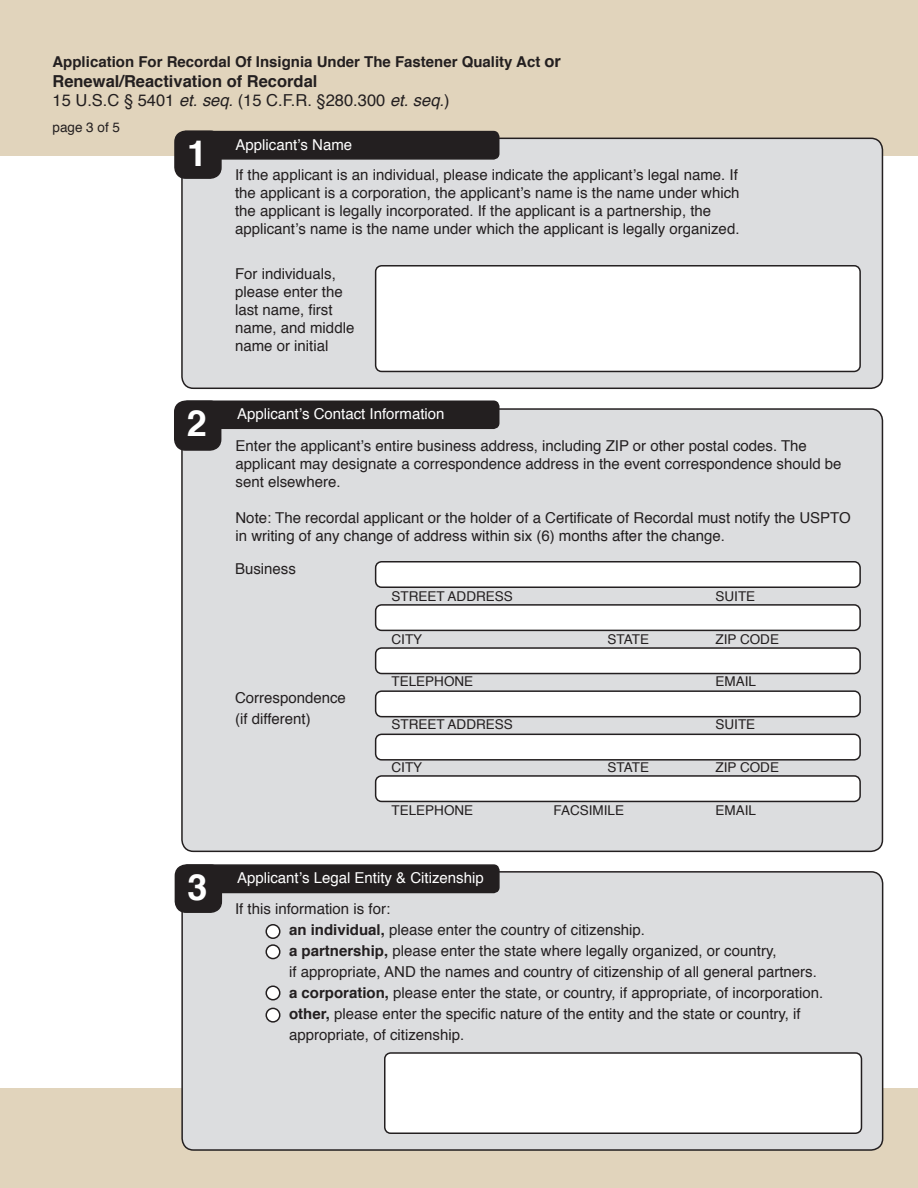
<style>
.page{position:relative;width:918px;height:1188px;background:#fff}
.page>*{position:absolute;margin:0;border:0;box-sizing:border-box;transform-origin:0 0}
.t1{font:700 36px "Helvetica";color:#fff}
.t2{font:700 16.5px/19.8px "Helvetica";color:#231f20}
.t3{font:16.5px "Helvetica Neue";color:#231f20}
.t4{font:700 16.5px "Helvetica Neue";color:#fff}
.t5{font:15px/18px "Helvetica";color:#231f20}
.t6{font:15px/30.5px "Helvetica";color:#fff}
.t7{font:700 15px "Helvetica";color:#231f20}
.t8{font:700 15px "Helvetica Neue";color:#231f20}
.t9{font:13.5px "Helvetica";color:#231f20}
.t10{font:13.5px "Helvetica Neue";color:#231f20}
.s1{font-size:16.5px}
.s2{font-weight:400}
.s3{font-weight:400;font-style:italic}
.s4{color:#231f20}
.s5{font-weight:700}
</style>
<div class="page">
<div style="left:0;top:1088px;width:918px;height:100px;background:#e1d4bc"></div>
<div style="left:182px;top:872px;width:701px;height:278px;background:#dcdddf;border-radius:12px"></div>
<div style="left:181px;top:871px;width:702px;height:280px;border:2px solid #231f20;border-radius:12px"></div>
<div style="left:182px;top:865px;width:317px;height:27px;background:#231f20;border-radius:5px"></div>
<div style="left:182px;top:864px;width:318px;height:29px;border:2px solid #231f20;border-radius:5px"></div>
<div style="left:385px;top:1053px;width:476px;height:80px;background:#fff;border-radius:6px"></div>
<div style="left:384px;top:1052px;width:478px;height:82px;border:2px solid #231f20;border-radius:6px"></div>
<div style="left:266px;top:925px;width:14px;height:13px;background:#fff;border-radius:50%"></div>
<div style="left:266px;top:924px;width:14px;height:15px;border:2px solid #231f20;border-radius:50%"></div>
<div style="left:266px;top:945px;width:14px;height:14px;background:#fff;border-radius:50%"></div>
<div style="left:266px;top:944px;width:14px;height:15px;border:2px solid #231f20;border-radius:50%"></div>
<div style="left:266px;top:986px;width:14px;height:14px;background:#fff;border-radius:50%"></div>
<div style="left:266px;top:986px;width:14px;height:14px;border:2px solid #231f20;border-radius:50%"></div>
<div style="left:266px;top:1008px;width:14px;height:14px;background:#fff;border-radius:50%"></div>
<div style="left:266px;top:1008px;width:14px;height:15px;border:2px solid #231f20;border-radius:50%"></div>
<div style="left:175px;top:865px;width:46px;height:47px;background:#231f20;border-radius:11px"></div>
<div style="left:175px;top:864px;width:47px;height:49px;border:2px solid #231f20;border-radius:11px"></div>
<div style="left:0;top:0;width:918px;height:155px;background:#e1d4bc"></div>
<div style="left:182px;top:138px;width:700px;height:250px;background:#dcdddf;border-radius:12px"></div>
<div style="left:181px;top:138px;width:702px;height:251px;border:2px solid #231f20;border-radius:12px"></div>
<div style="left:181px;top:132px;width:318px;height:27px;background:#231f20;border-radius:5px"></div>
<div style="left:180px;top:131px;width:320px;height:29px;border:2px solid #231f20;border-radius:5px"></div>
<div style="left:182px;top:409px;width:700px;height:442px;background:#dcdddf;border-radius:12px"></div>
<div style="left:182px;top:401px;width:317px;height:27px;background:#231f20;border-radius:5px"></div>
<div style="left:182px;top:400px;width:318px;height:29px;border:2px solid #231f20;border-radius:5px"></div>
<div style="left:376px;top:266px;width:484px;height:105px;background:#fff;border-radius:6px"></div>
<div style="left:375px;top:265px;width:486px;height:107px;border:2px solid #231f20;border-radius:6px"></div>
<div style="left:376px;top:562px;width:484px;height:25px;background:#fff;border-radius:6px"></div>
<div style="left:375px;top:561px;width:486px;height:27px;border:2px solid #231f20;border-radius:6px"></div>
<div style="left:376px;top:605px;width:484px;height:25px;background:#fff;border-radius:6px"></div>
<div style="left:375px;top:604px;width:486px;height:27px;border:2px solid #231f20;border-radius:6px"></div>
<div style="left:376px;top:648px;width:484px;height:26px;background:#fff;border-radius:6px"></div>
<div style="left:375px;top:647px;width:486px;height:27px;border:2px solid #231f20;border-radius:6px"></div>
<div style="left:376px;top:734px;width:484px;height:26px;background:#fff;border-radius:6px"></div>
<div style="left:375px;top:734px;width:486px;height:27px;border:2px solid #231f20;border-radius:6px"></div>
<div style="left:376px;top:691px;width:484px;height:26px;background:#fff;border-radius:6px"></div>
<div style="left:375px;top:690px;width:486px;height:27px;border:2px solid #231f20;border-radius:6px"></div>
<div style="left:376px;top:776px;width:484px;height:25px;background:#fff;border-radius:6px"></div>
<div style="left:375px;top:775px;width:486px;height:27px;border:2px solid #231f20;border-radius:6px"></div>
<div style="left:175px;top:131px;width:46px;height:47px;background:#231f20;border-radius:11px"></div>
<div style="left:174px;top:130px;width:48px;height:49px;border:2px solid #231f20;border-radius:11px"></div>
<div style="left:175px;top:401px;width:46px;height:49px;background:#231f20;border-radius:11px"></div>
<div style="left:174px;top:400px;width:47px;height:51px;border:2px solid #231f20;border-radius:11px"></div>
<p class="t7" style="left:52px;top:49px;width:510px">Application For Recordal Of Insignia Under The Fastener Quality Act <span class="s1">or</span></p>
<p class="t2" style="left:52px;top:71px;width:399px">Renewal/Reactivation of Recordal<br><span class="s2">15 U.S.C § 5401</span> <span class="s3">et.seq.</span><span class="s2">(15 C.F.R. §280.300</span> <span class="s3">et.seq.</span><span class="s2">)</span></p>
<p class="t9" style="left:52px;top:116px;width:69px">page 3 of 5</p>
<p class="t8" style="left:52px;top:54px;width:601px">APPLICATION FOR RECORDAL OF INSIGNIA UNDER THE FASTENER QUALITY ACT</p>
<p class="t10" style="left:52px;top:98px;width:70px">page 1 of 3</p>
<p class="t4" style="left:222px;top:132px;width:139px">Applicant’s Name</p>
<p class="t6" style="left:236px;top:130px;width:118px">Applicant’s Name</p>
<p class="t1" style="left:187px;top:124px;width:22px">1</p>
<p class="t5" style="left:235px;top:166px;width:506px">If the applicant is an individual, please indicate the applicant’s legal name. If the applicant is a corporation, the applicant’s name is the name under which the applicant is legally incorporated. If the applicant is a partnership, the applicant’s name is the name under which the applicant is legally organized.</p>
<p class="t1" style="left:187px;top:394px;width:22px">2</p>
<p class="t1" style="left:188px;top:858px;width:22px">3</p>
<p class="t5" style="left:235px;top:265px;width:121px">For individuals, please enter the last name, first name, and middle name or initial</p>
<p class="t3" style="left:251px;top:299px;width:114px">Middle or initial</p>
<p class="t6" style="left:237px;top:399px;width:209px">Applicant’s Contact Information</p>
<p class="t5" style="left:236px;top:437px;width:608px">Enter the applicant’s entire business address, including ZIP or other postal codes. The applicant may designate a correspondence address in the event correspondence should be sent elsewhere.</p>
<p class="t5" style="left:236px;top:509px;width:617px">Note: The recordal applicant or the holder of a Certificate of Recordal must notify the USPTO in writing of any change of address within six (6) months after the change.</p>
<p class="t5" style="left:235px;top:561px;width:62px">Business</p>
<p class="t5" style="left:235px;top:688px;width:112px;line-height:21px">Correspondence (if different)</p>
<p class="t3" style="left:240px;top:693px;width:125px">Correspondence</p>
<p class="t10" style="left:426px;top:587px;width:84px">ET ADDRESS</p>
<p class="t9" style="left:392px;top:586px;width:123px">STREET ADDRESS</p>
<p class="t9" style="left:716px;top:586px;width:41px">SUITE</p>
<p class="t9" style="left:392px;top:629px;width:32px">CITY</p>
<p class="t9" style="left:608px;top:629px;width:43px">STATE</p>
<p class="t9" style="left:716px;top:629px;width:65px">ZIP CODE</p>
<p class="t9" style="left:392px;top:671px;width:83px">TELEPHONE</p>
<p class="t9" style="left:716px;top:671px;width:42px">EMAIL</p>
<p class="t9" style="left:392px;top:714px;width:123px">STREET ADDRESS</p>
<p class="t9" style="left:716px;top:714px;width:41px">SUITE</p>
<p class="t9" style="left:392px;top:757px;width:32px">CITY</p>
<p class="t9" style="left:608px;top:757px;width:43px">STATE</p>
<p class="t9" style="left:716px;top:757px;width:65px">ZIP CODE</p>
<p class="t9" style="left:392px;top:800px;width:83px">TELEPHONE</p>
<p class="t9" style="left:554px;top:800px;width:72px">FACSIMILE</p>
<p class="t9" style="left:716px;top:800px;width:42px">EMAIL</p>
<p class="t10" style="left:423px;top:674px;width:48px">PHONE</p>
<p class="t10" style="left:426px;top:717px;width:84px">ET ADDRESS</p>
<p class="t10" style="left:423px;top:803px;width:48px">PHONE</p>
<p class="t6" style="left:235px;top:863px;width:250px">Applicant’s Legal Entity &amp; Citizenship<br><span class="s4">If this information is for:</span></p>
<p class="t5" style="left:289px;top:919px;width:536px;line-height:21px"><span class="s5">an individual,</span> please enter the country of citizenship.<br><span class="s5">a partnership,</span> please enter the state where legally organized, or country,<br>if appropriate, AND the names and country of citizenship of all general partners. <span class="s5">a corporation,</span> please enter the state, or country, if appropriate, of incorporation. <span class="s5">other,</span> please enter the specific nature of the entity and the state or country, if appropriate, of citizenship.</p>
</div>
